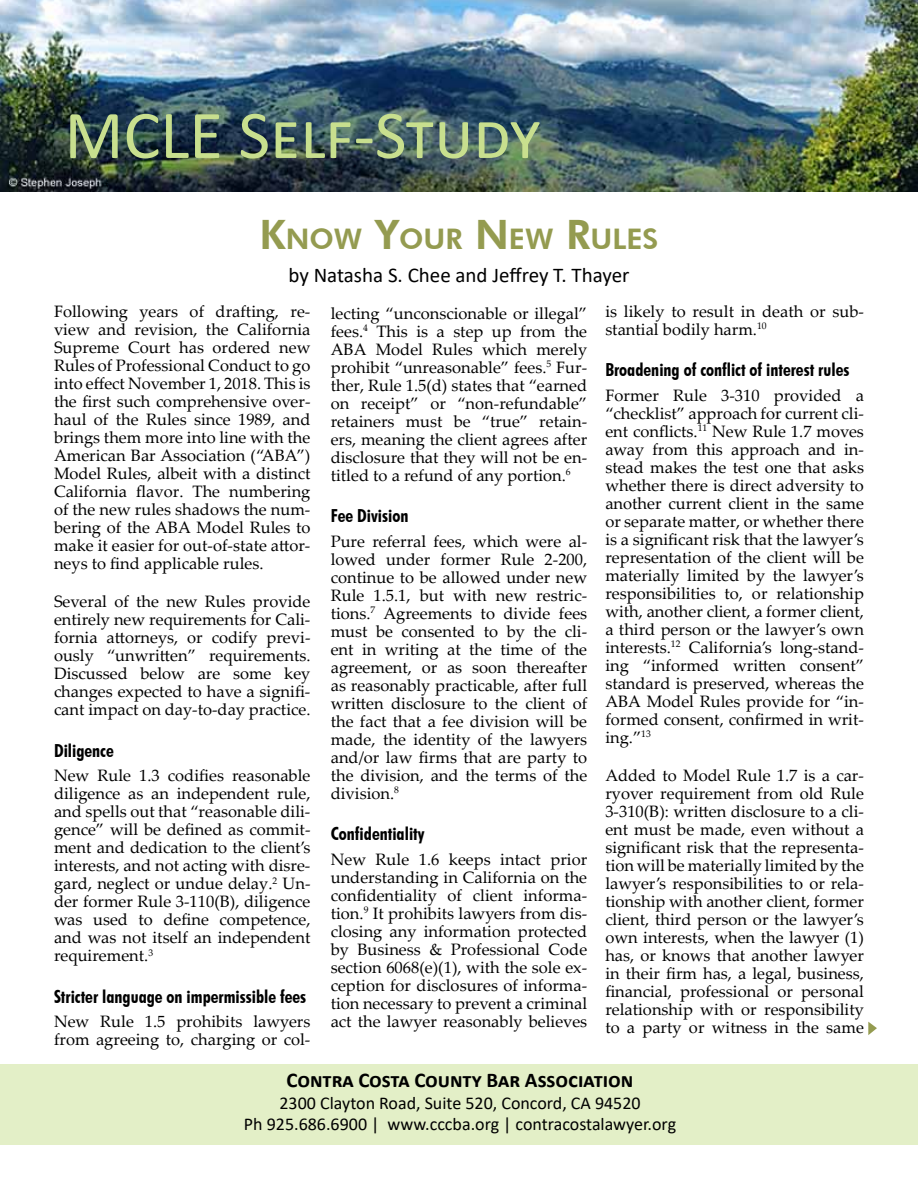
<style>
.page{position:relative;width:918px;height:1188px;background:#fff}
.page>*{position:absolute;margin:0;border:0;box-sizing:border-box;transform-origin:0 0}
.t1{font:69px "Calibri";color:#c8df8e}
.t2{font:800 28.35px "Futura BT";color:#949b50}
.t3{font:21px "Calibri";color:#000}
.t4{font:700 21px "Calibri";letter-spacing:-.005em;color:#000}
.t5{font:700 condensed 18px "Futura BT";color:#000}
.t6{font:18px/21.6px "Calibri";color:#000;text-align:center}
.t7{font:16.5px/18px "Palatino Linotype";color:#000;text-align:justify}
.s1{font-size:40.5px}
</style>
<div class="page">
<img style="left:0;top:0;width:918px;height:191px">
<svg style="left:868px;top:1022px;width:9px;height:13px"></svg>
<div style="left:0;top:1065px;width:918px;height:80px;background:#e3efc7"></div>
<h1 class="t1" style="left:64px;top:87px;width:477px">MCLE Self-Study</h1>
<h2 class="t2" style="left:259px;top:222px;width:401px"><span class="s1">K</span>NOW <span class="s1">Y</span>OUR <span class="s1">N</span> EW <span class="s1">R</span>ULES</h2>
<p class="t3" style="left:289px;top:260px;width:342px">by Natasha S. Chee and Jeffrey T. Thayer</p>
<p class="t7" style="left:54px;top:302px;width:258px">Following years of drafting, re&shy;view and revision, the California Supreme Court has ordered new Rules of Professional Conduct to go into effect November 1, 2018. This is the first such comprehensive over&shy;haul of the Rules since 1989, and brings them more into line with the American Bar Association (“ABA”)<br>Model Rules, albeit with a distinct California flavor. The numbering of the new rules shadows the num&shy;bering of the ABA Model Rules to make it easier for out-of-state attor&shy;neys to find applicable rules.</p>
<p class="t7" style="left:54px;top:592px;width:258px">Several of the new Rules provide entirely new requirements for Cali&shy;fornia attorneys, or codify previ&shy;ously “unwritten” requirements.<br>Discussed below are some key changes expected to have a signifi&shy;cant impact on day-to-day practice.</p>
<p class="t5" style="left:54px;top:739px;width:61px">Diligence</p>
<p class="t7" style="left:54px;top:766px;width:258px">New Rule 1.3 codifies reasonable diligence as an independent rule, and spells out that “reasonable dili&shy;gence” will be defined as commit&shy;ment and dedication to the client’s interests, and not acting with disre&shy;gard, neglect or undue delay.<sup>2</sup> Un&shy;der former Rule 3-110(B), diligence was used to define competence, and was not itself an independent requirement.<sup>3</sup></p>
<p class="t5" style="left:54px;top:985px;width:254px">Stricter language on impermissible fees</p>
<p class="t7" style="left:54px;top:1012px;width:258px">New Rule 1.5 prohibits lawyers from agreeing to, charging or col-</p>
<p class="t7" style="left:331px;top:303px;width:258px">lecting “unconscionable or illegal” fees.<sup>4</sup> This is a step up from the ABA Model Rules which merely prohibit “unreasonable” fees.<sup>5</sup> Fur&shy;ther, Rule 1.5(d) states that “earned on receipt” or “non-refundable” retainers must be “true” retain&shy;ers, meaning the client agrees after disclosure that they will not be en&shy;titled to a refund of any portion.<sup>6</sup></p>
<p class="t5" style="left:331px;top:504px;width:79px">Fee Division</p>
<p class="t7" style="left:331px;top:531px;width:258px">Pure referral fees, which were al&shy;lowed under former Rule 2-200, continue to be allowed under new Rule 1.5.1, but with new restric&shy;tions.<sup>7</sup> Agreements to divide fees must be consented to by the cli&shy;ent in writing at the time of the agreement, or as soon thereafter as reasonably practicable, after full written disclosure to the client of the fact that a fee division will be made, the identity of the lawyers and/or law firms that are party to the division, and the terms of the division.<sup>8</sup></p>
<p class="t5" style="left:331px;top:822px;width:95px">Confidentiality</p>
<p class="t7" style="left:331px;top:849px;width:258px">New Rule 1.6 keeps intact prior understanding in California on the confidentiality of client informa&shy;tion.<sup>9</sup> It prohibits lawyers from dis&shy;closing any information protected by Business &amp; Professional Code section 6068(e)(1), with the sole ex&shy;ception for disclosures of informa&shy;tion necessary to prevent a criminal act the lawyer reasonably believes</p>
<p class="t7" style="left:605px;top:302px;width:260px">is likely to result in death or sub&shy;stantial bodily harm.<sup>10</sup></p>
<p class="t5" style="left:605px;top:359px;width:246px">Broadening of conflict of interest rules</p>
<p class="t7" style="left:605px;top:386px;width:260px">Former Rule 3-310 provided a “checklist” approach for current cli&shy;ent conflicts.<sup>11</sup> New Rule 1.7 moves away from this approach and in&shy;stead makes the test one that asks whether there is direct adversity to another current client in the same or separate matter, or whether there is a significant risk that the lawyer’s representation of the client will be materially limited by the lawyer’s responsibilities to, or relationship with, another client, a former client, a third person or the lawyer’s own interests.<sup>12</sup> California’s long-stand&shy;ing “informed written consent” standard is preserved, whereas the ABA Model Rules provide for “in&shy;formed consent, confirmed in writ&shy;ing.”<sup>13</sup></p>
<p class="t7" style="left:605px;top:766px;width:260px">Added to Model Rule 1.7 is a car&shy;ryover requirement from old Rule 3-310(B): written disclosure to a cli&shy;ent must be made, even without a significant risk that the representa&shy;tion will be materially limited by the lawyer’s responsibilities to or rela&shy;tionship with another client, former client, third person or the lawyer’s own interests, when the lawyer (1) has, or knows that another lawyer in their firm has, a legal, business, financial, professional or personal relationship with or responsibility to a party or witness in the same</p>
<p class="t4" style="left:287px;top:1065px;width:348px">Contra Costa County Bar Association</p>
<p class="t6" style="left:244px;top:1091px;width:434px">2300 Clayton Road, Suite 520, Concord, CA 94520<br>Ph 925.686.6900 | www.cccba.org | contracostalawyer.org</p>
</div>
